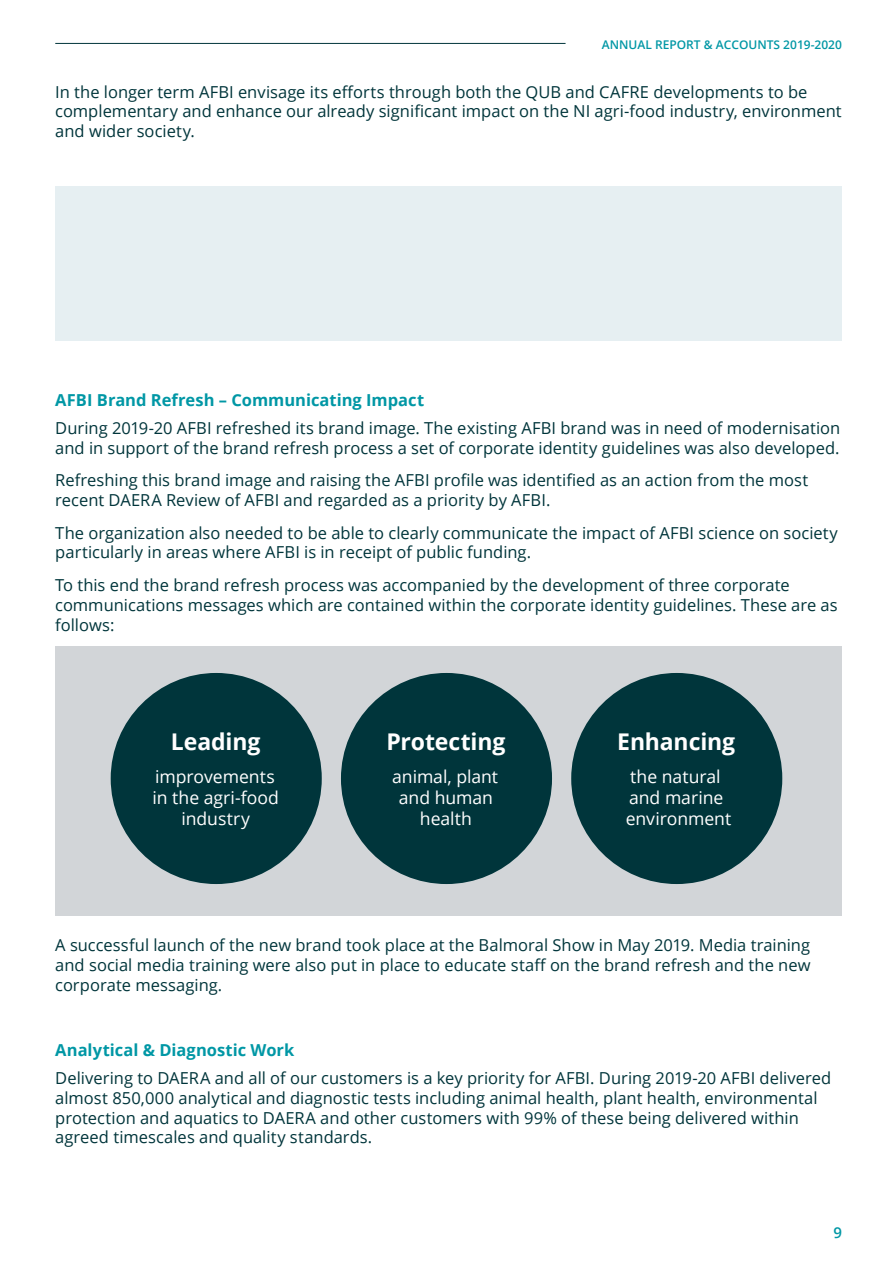
<style>
.page{position:relative;width:893px;height:1263px;background:#fff}
.page>*{position:absolute;margin:0;border:0;box-sizing:border-box;transform-origin:0 0}
.t1{font:700 22.95px "Open Sans";letter-spacing:-.005em;color:#fff}
.t2{font:17.55px/21.1px "Open Sans";letter-spacing:-.005em;color:#fff;text-align:center}
.t3{font:16.5px/19.8px "Open Sans";color:#00353b}
.t4{font:700 16.5px "Open Sans";color:#0097a5}
.t5{font:600 15px "Open Sans";color:#0097a5}
.t6{font:600 12px "Open Sans";color:#0097a5}
</style>
<div class="page">
<hr style="left:55px;top:43px;width:511px;height:1px;background:#00353b">
<div style="left:55px;top:186px;width:787px;height:154px;background:#e6eff2"></div>
<div style="left:55px;top:647px;width:787px;height:269px;background:#d2d5d8"></div>
<div style="left:111px;top:673px;width:211px;height:211px;background:#00353b;border-radius:50%"></div>
<div style="left:341px;top:673px;width:211px;height:211px;background:#00353b;border-radius:50%"></div>
<div style="left:571px;top:673px;width:211px;height:211px;background:#00353b;border-radius:50%"></div>
<p class="t6" style="left:602px;top:36px;width:242px">ANNUAL REPORT &amp; ACCOUNTS 2019-2020</p>
<p class="t3" style="left:55px;top:81px;width:788px">In the longer term AFBI envisage its efforts through both the QUB and CAFRE developments to be complementary and enhance our already significant impact on the NI agri-food industry, environment and wider society.</p>
<p class="t4" style="left:55px;top:388px;width:370px">AFBI Brand Refresh – Communicating Impact</p>
<p class="t3" style="left:55px;top:417px;width:787px">During 2019-20 AFBI refreshed its brand image. The existing AFBI brand was in need of modernisation and in support of the brand refresh process a set of corporate identity guidelines was also developed.</p>
<p class="t3" style="left:55px;top:470px;width:754px">Refreshing this brand image and raising the AFBI profile was identified as an action from the most recent DAERA Review of AFBI and regarded as a priority by AFBI.</p>
<p class="t3" style="left:55px;top:522px;width:784px">The organization also needed to be able to clearly communicate the impact of AFBI science on society particularly in areas where AFBI is in receipt of public funding.</p>
<p class="t3" style="left:55px;top:575px;width:784px">To this end the brand refresh process was accompanied by the development of three corporate communications messages which are contained within the corporate identity guidelines. These are as follows:</p>
<h1 class="t1" style="left:171px;top:725px;width:91px">Leading</h1>
<p class="t2" style="left:153px;top:765px;width:128px">improvements in the agri-food industry</p>
<h1 class="t1" style="left:386px;top:725px;width:121px">Protecting</h1>
<p class="t2" style="left:392px;top:765px;width:107px">animal, plant and human health</p>
<h1 class="t1" style="left:617px;top:725px;width:120px">Enhancing</h1>
<p class="t2" style="left:626px;top:765px;width:107px;text-align:left">the natural and marine environment</p>
<p class="t3" style="left:55px;top:934px;width:757px;text-align:justify">A successful launch of the new brand took place at the Balmoral Show in May 2019. Media training and social media training were also put in place to educate staff on the brand refresh and the new corporate messaging.</p>
<p class="t4" style="left:55px;top:1038px;width:240px">Analytical &amp; Diagnostic Work</p>
<p class="t3" style="left:55px;top:1068px;width:777px">Delivering to DAERA and all of our customers is a key priority for AFBI. During 2019-20 AFBI delivered almost 850,000 analytical and diagnostic tests including animal health, plant health, environmental protection and aquatics to DAERA and other customers with 99% of these being delivered within agreed timescales and quality standards.</p>
<p class="t5" style="left:833px;top:1222px;width:10px">9</p>
</div>
